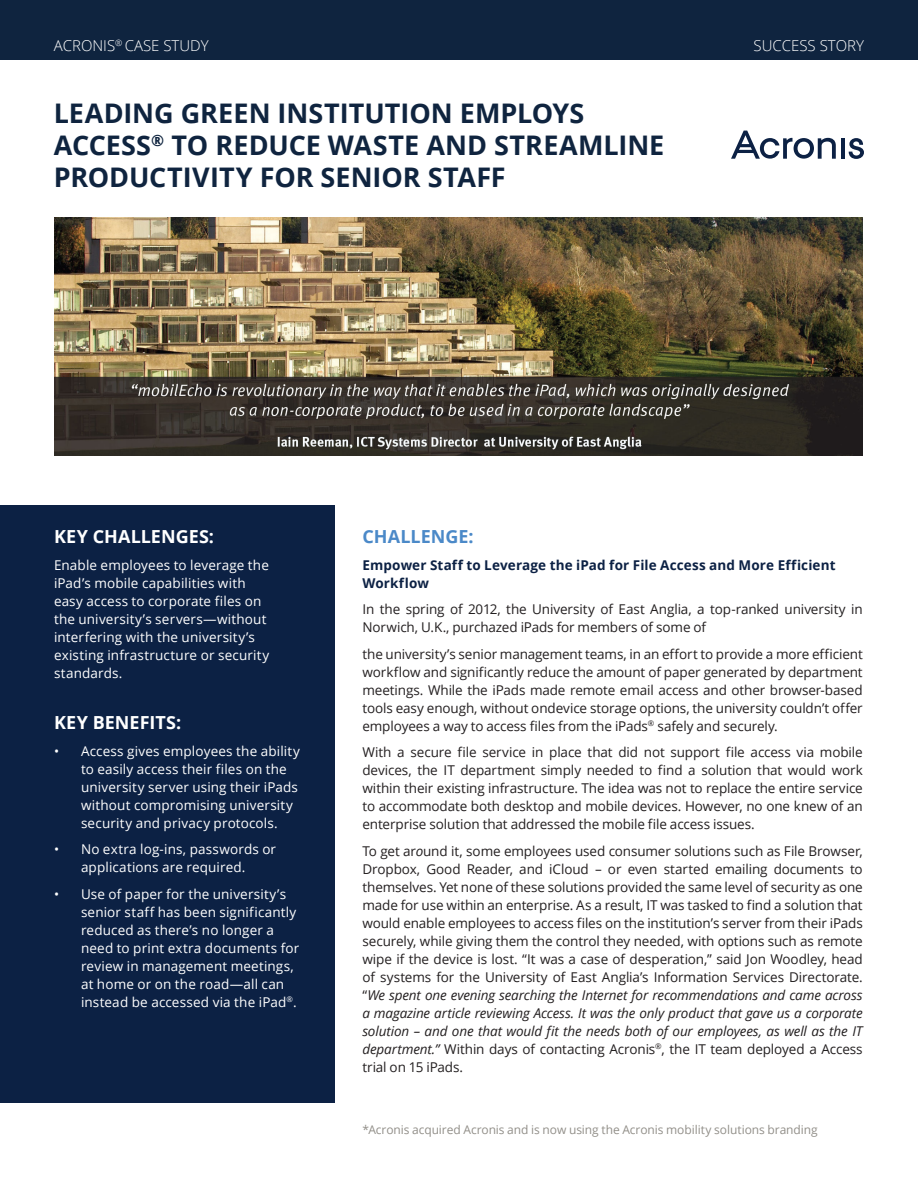
<style>
.page{position:relative;width:918px;height:1188px;background:#fff}
.page>*{position:absolute;margin:0;border:0;box-sizing:border-box;transform-origin:0 0}
.t1{font:700 27px/32.4px "Open Sans";color:#0f243f}
.t2{font:700 18px "Open Sans";letter-spacing:.005em;color:#fff}
.t3{font:700 18px "Open Sans";color:#4b89c8}
.t4{font:300 15px "Open Sans";color:#fff}
.t5{font:13.5px/18px "Open Sans";letter-spacing:-.01em;color:#231f20;text-align:justify}
.t6{font:13.5px/18px "Open Sans";letter-spacing:.01em;color:#fff}
.t7{font:700 13.5px/18px "Open Sans";letter-spacing:.01em;color:#0c2144}
.t8{font:12px "Open Sans";letter-spacing:-.005em;color:#928f89}
.s1{font-style:italic}
</style>
<div class="page">
<hr style="left:841px;top:138px;width:4px;height:21px;background:#0c2144">
<svg style="left:848px;top:138px;width:16px;height:21px"></svg>
<svg style="left:731px;top:131px;width:105px;height:28px"></svg>
<div style="left:0;top:505px;width:334px;height:597px;background:#0c2144"></div>
<div style="left:0;top:0;width:918px;height:60px;background:#0f243f"></div>
<img style="left:55px;top:218px;width:808px;height:238px">
<p class="t4" style="left:54px;top:35px;width:156px">ACRONIS<sup>®</sup> CASE STUDY</p>
<p class="t4" style="left:754px;top:35px;width:112px">SUCCESS STORY</p>
<p class="t1" style="left:54px;top:96px;width:612px">LEADING GREEN INSTITUTION EMPLOYS<br>ACCESS<sup>®</sup> TO REDUCE WASTE AND STREAMLINE<br>PRODUCTIVITY FOR SENIOR STAFF</p>
<p class="t2" style="left:54px;top:524px;width:162px">KEY CHALLENGES:</p>
<p class="t6" style="left:54px;top:556px;width:217px">Enable employees to leverage the iPad’s mobile capabilities with easy access to corporate files on the university’s servers—without interfering with the university’s existing infrastructure or security standards.</p>
<p class="t2" style="left:54px;top:710px;width:129px">KEY BENEFITS:</p>
<p class="t6" style="left:81px;top:741px;width:220px;text-indent:-27px">• Access gives employees the ability to easily access their files on the university server using their iPads without compromising university security and privacy protocols.</p>
<p class="t6" style="left:54px;top:840px;width:224px;text-align:center">• No extra log-ins, passwords or applications are required.</p>
<p class="t6" style="left:81px;top:884px;width:220px;text-indent:-27px">• Use of paper for the university’s senior staff has been significantly reduced as there’s no longer a need to print extra documents for review in management meetings, at home or on the road—all can instead be accessed via the iPad<sup>®</sup>.</p>
<p class="t3" style="left:362px;top:524px;width:113px">CHALLENGE:</p>
<p class="t7" style="left:362px;top:556px;width:475px">Empower Staff to Leverage the iPad for File Access and More Efficient<br>Workflow</p>
<p class="t5" style="left:362px;top:600px;width:502px">In the spring of 2012, the University of East Anglia, a top-ranked university in<br>Norwich, U.K., purchazed iPads for members of some of</p>
<p class="t5" style="left:362px;top:645px;width:502px">the university’s senior management teams, in an effort to provide a more efficient workflow and significantly reduce the amount of paper generated by department meetings. While the iPads made remote email access and other browser-based tools easy enough, without ondevice storage options, the university couldn’t offer employees a way to access files from the iPads<sup>®</sup> safely and securely.</p>
<p class="t5" style="left:362px;top:743px;width:502px">With a secure file service in place that did not support file access via mobile devices, the IT department simply needed to find a solution that would work within their existing infrastructure. The idea was not to replace the entire service to accommodate both desktop and mobile devices. However, no one knew of an enterprise solution that addressed the mobile file access issues.</p>
<p class="t5" style="left:362px;top:842px;width:502px">To get ar<span class="s1">o</span>und it, some employees used consumer solutions such as File Browser, Dropbox, Good Reader, and iCloud – or even started emailing documents to themselves. Yet none of these solutions provided the same level of security as one made for use within an enterprise. As a result, IT was tasked to find a solution that would enable employees to access files on the institution’s server from their iPads securely, while giving them the control they needed, with options such as remote wipe if the device is lost. “It was a case of desperation,” said Jon Woodley, head of systems for the University of East Anglia’s Information Services Directorate. “<span class="s1">We spent one evening searching the Internet for recommendations and came across a magazine article reviewing Access. It was the only product that gave us a corporate solution – and one that would fit the needs both of our employees, as well as the IT department.”</span> Within days of contacting Acronis<sup>®</sup>, the IT team deployed a Access trial on 15 iPads.</p>
<p class="t8" style="left:362px;top:1121px;width:457px">*Acronis acquired Acronis and is now using the Acronis mobility solutions branding</p>
</div>
